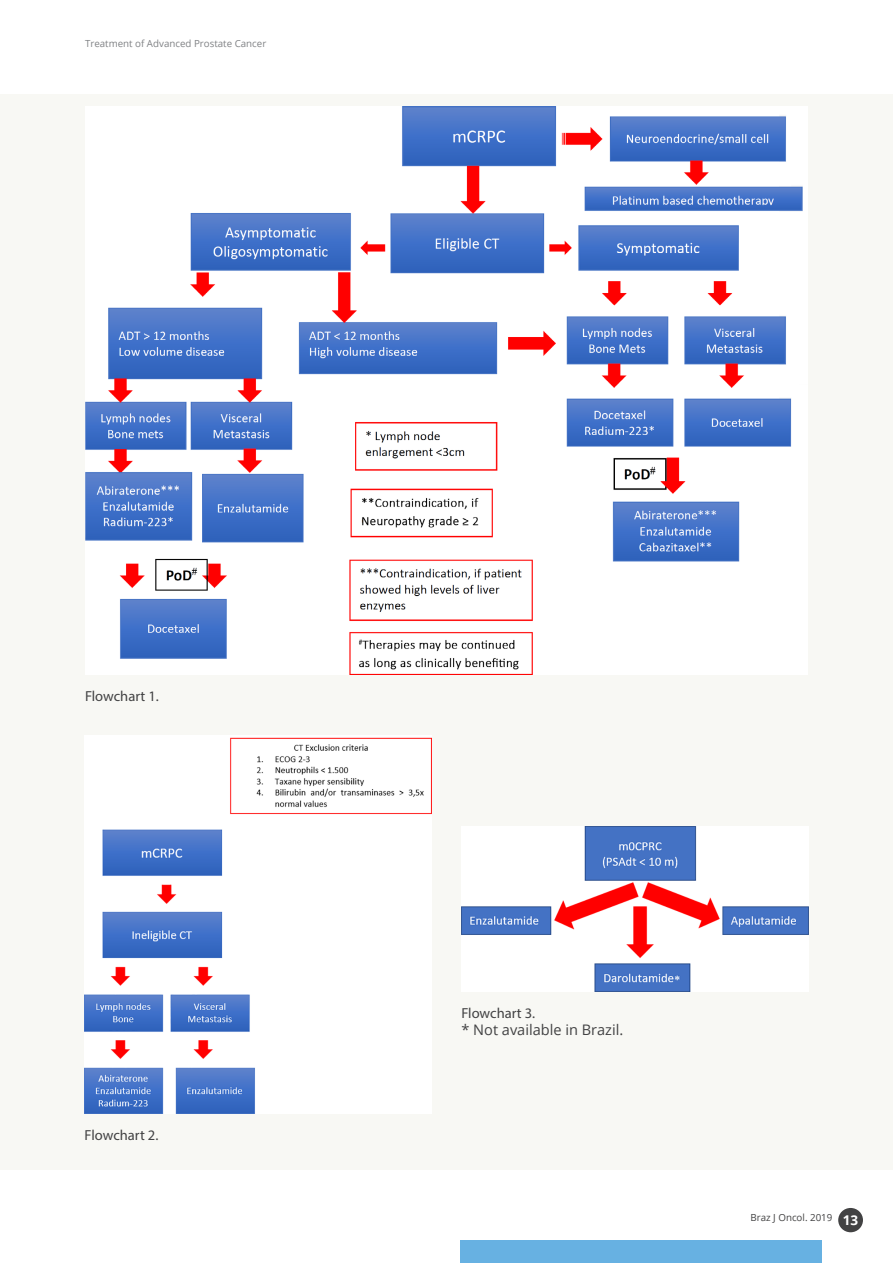
<style>
.page{position:relative;width:893px;height:1263px;background:#fff}
.page>*{position:absolute;margin:0;border:0;box-sizing:border-box;transform-origin:0 0}
.t1{font:14.55px "Myriad Pro";color:#424243}
.t2{font:14.55px "Open Sans";color:#424243}
.t3{font:700 13.5px "Open Sans";color:#fff}
.t4{font:9.75px "Open Sans";color:#808285}
.t5{font:9.75px "Open Sans";color:#424243}
</style>
<div class="page">
<div style="left:0;top:94px;width:893px;height:1075px;background:#f8f8f4"></div>
<div style="left:460px;top:1240px;width:362px;height:23px;background:#67b1e2"></div>
<div style="left:838px;top:1208px;width:25px;height:24px;background:#424243;border-radius:50%"></div>
<img style="left:85px;top:106px;width:723px;height:568px">
<img style="left:84px;top:736px;width:347px;height:378px">
<img style="left:461px;top:827px;width:347px;height:164px">
<p class="t4" style="left:85px;top:37px;width:183px">Treatment of Advanced Prostate Cancer</p>
<h1 class="t1" style="left:85px;top:687px;width:75px">Flowchart 1.</h1>
<h1 class="t1" style="left:85px;top:1126px;width:75px">Flowchart 2.</h1>
<h1 class="t1" style="left:461px;top:1004px;width:75px">Flowchart 3.</h1>
<h1 class="t2" style="left:461px;top:1020px;width:163px">* Not available in Brazil.</h1>
<p class="t5" style="left:750px;top:1211px;width:83px">Braz J Oncol. 2019</p>
<h2 class="t3" style="left:843px;top:1211px;width:17px">13</h2>
</div>
